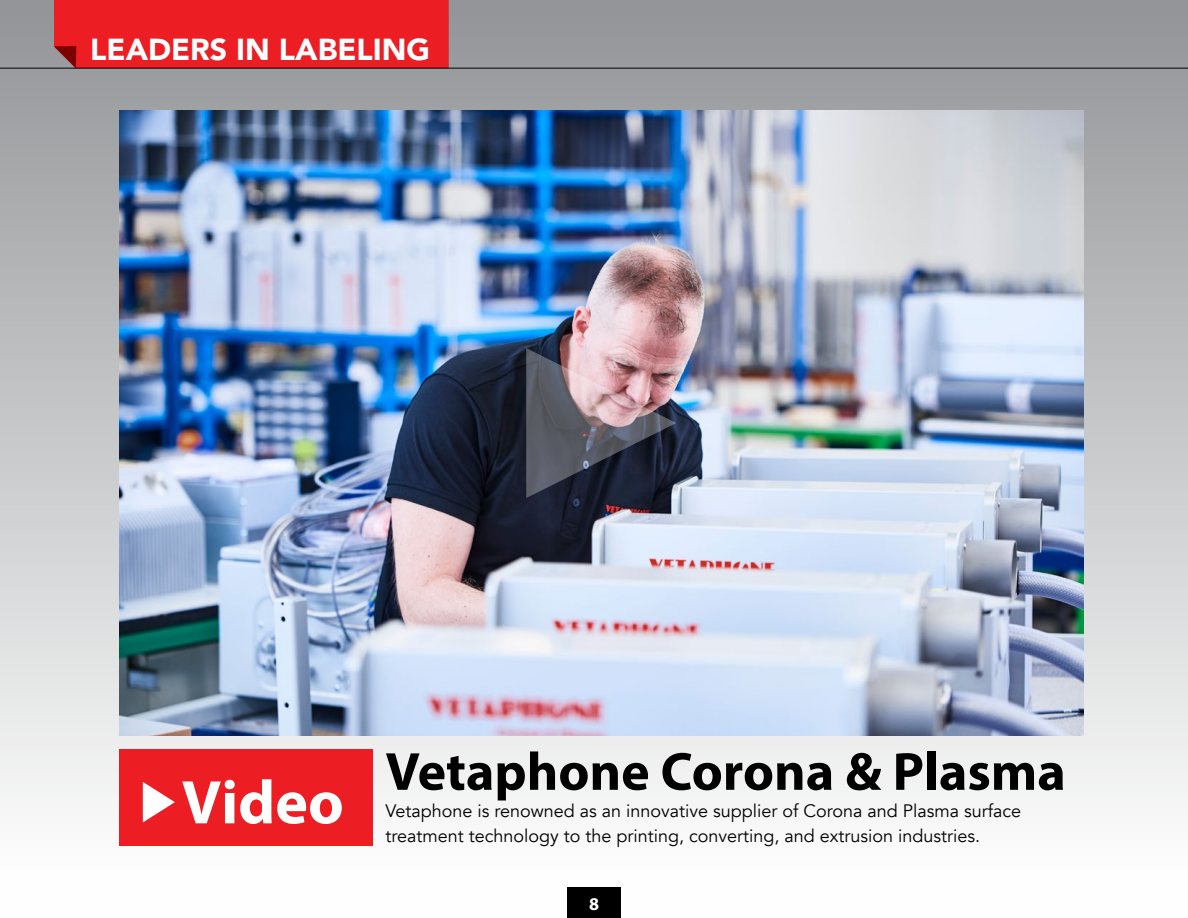
<style>
.page{position:relative;width:1188px;height:918px;background:#fff}
.page>*{position:absolute;margin:0;border:0;box-sizing:border-box;transform-origin:0 0}
.t1{font:700 62.1px "Myriad Pro";color:#fff}
.t2{font:700 54px "Myriad Pro";color:#000}
.t3{font:900 30.3px "Avenir";color:#fff}
.t4{font:18px/24.6px "Avenir";color:#000}
.t5{font:700 18px "Myriad Pro";color:#fff}
</style>
<div class="page">
<div style="left:0;top:0;width:1188px;height:918px;background:linear-gradient(to bottom,#929497,#fff)"></div>
<div style="left:567px;top:887px;width:54px;height:31px;background:#000"></div>
<div style="left:54px;top:0;width:395px;height:68px;background:#ed1d24"></div>
<hr style="left:0;top:68px;width:1188px;height:1px;background:#000">
<img style="left:119px;top:110px;width:964px;height:626px">
<div style="left:119px;top:749px;width:253px;height:97px;background:#ed1d24"></div>
<svg style="left:143px;top:782px;width:32px;height:40px"></svg>
<svg style="left:526px;top:348px;width:150px;height:150px;background:#6f646e"></svg>
<h3 class="t3" style="left:90px;top:24px;width:341px">LEADERS IN LABELING</h3>
<h1 class="t1" style="left:182px;top:762px;width:164px">Video</h1>
<h2 class="t2" style="left:386px;top:736px;width:682px">Vetaphone Corona &amp; Plasma</h2>
<p class="t4" style="left:386px;top:799px;width:637px">Vetaphone is renowned as an innovative supplier of Corona and Plasma surface treatment technology to the printing, converting, and extrusion industries.</p>
<p class="t5" style="left:589px;top:892px;width:11px">8</p>
</div>
